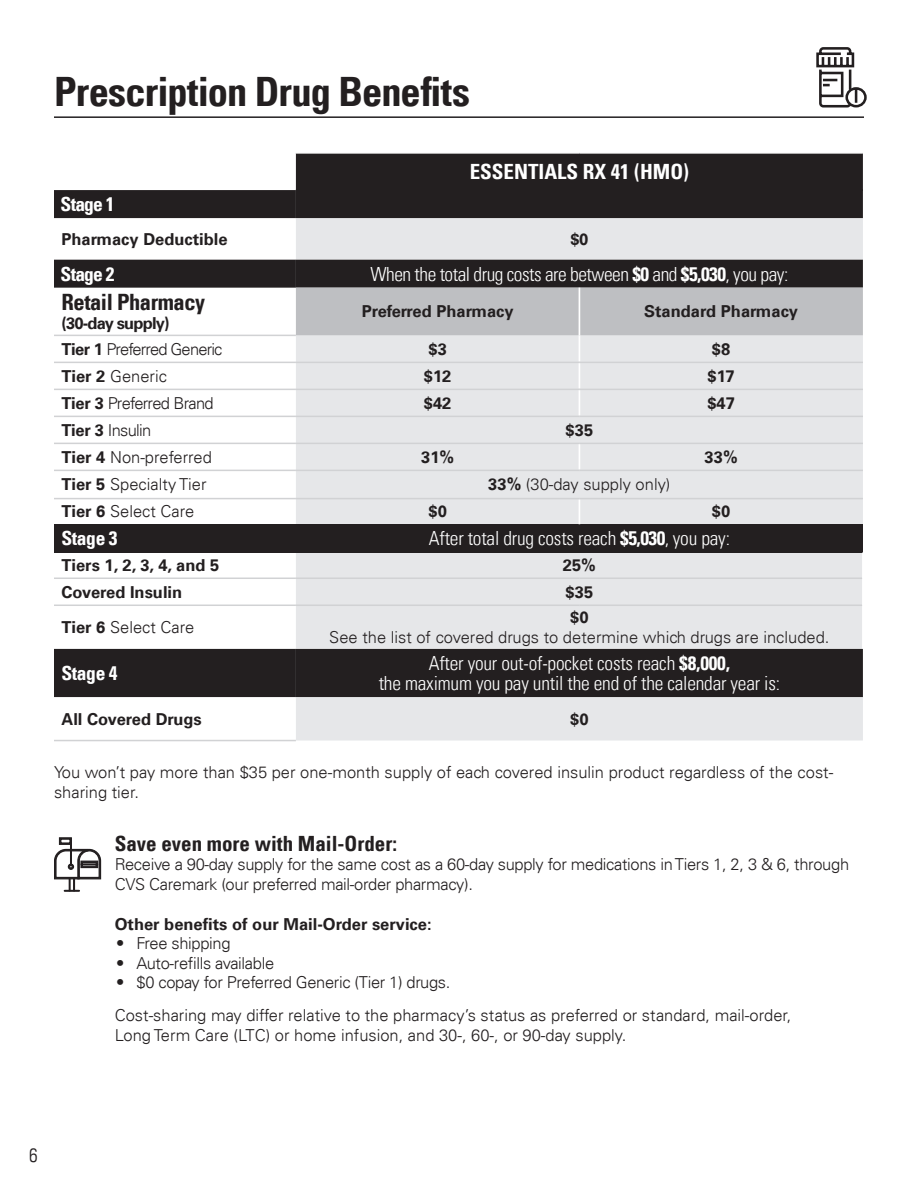
<style>
.page{position:relative;width:918px;height:1188px;background:#fff}
.page>*{position:absolute;margin:0;border:0;box-sizing:border-box;transform-origin:0 0}
.t1{font:700 condensed 40.5px "Univers LT";letter-spacing:-.02em;color:#231f20}
.t2{font:700 condensed 22.5px "Univers LT";letter-spacing:-.02em;color:#231f20}
.t3{font:700 condensed 21px "Univers LT";color:#231f20}
.Plan_Name_Cell_Text{font:700 condensed 21px "Univers LT";color:#fff}
.Heading_2{font:300 condensed 19.5px/19.5px "Univers LT";letter-spacing:-.01em;color:#fff;text-align:center}
.Heading_2-2{font:700 condensed 19.5px "Univers LT";letter-spacing:-.03em;color:#fff}
.t4{font:300 condensed 19.5px "Univers LT";color:#231f20}
.Body_Copy{font:300 16.5px/19.5px "Univers LT";color:#231f20}
.Normal_Bold{font:700 16.5px "Univers LT";color:#231f20}
.Body_Copy-2{font:300 16.5px/19.5px "Univers LT";letter-spacing:-.02em;color:#231f20}
.Body___Bulleted_List{font:300 16.5px "Univers LT";letter-spacing:-.02em;color:#231f20}
.Body_Copy-3{font:300 16.5px "Univers LT";letter-spacing:-.04em;color:#231f20}
.Body_Copy-4{font:300 16.5px "Univers LT";letter-spacing:-.05em;color:#231f20}
.Normal_Bold-2{font:700 16.5px "Univers LT";letter-spacing:-.05em;color:#231f20}
.Body_Copy-5{font:700 16.5px "Univers LT";color:#231f20}
.s1{font-weight:700}
</style>
<div class="page">
<hr style="left:54px;top:116px;width:810px;height:2px;background:#231f20">
<div style="left:296px;top:154px;width:567px;height:64px;background:#231f20"></div>
<div style="left:54px;top:190px;width:242px;height:28px;background:#231f20"></div>
<svg style="left:54px;top:218px;width:242px;height:522px"></svg>
<svg style="left:296px;top:218px;width:567px;height:523px;background:#bcbcbd"></svg>
<div style="left:54px;top:288px;width:242px;height:47px;background:#fff"></div>
<div style="left:54px;top:524px;width:242px;height:28px;background:#231f20"></div>
<div style="left:296px;top:524px;width:567px;height:28px;background:#231f20"></div>
<hr style="left:296px;top:578px;width:283px;height:1px;background:#d1d2d4">
<hr style="left:579px;top:578px;width:283px;height:1px;background:#d1d2d4">
<hr style="left:296px;top:605px;width:283px;height:1px;background:#d1d2d4">
<hr style="left:579px;top:605px;width:283px;height:1px;background:#d1d2d4">
<svg style="left:296px;top:288px;width:567px;height:128px;background:#d6d7da"></svg>
<svg style="left:579px;top:444px;width:1px;height:26px"></svg>
<svg style="left:579px;top:499px;width:1px;height:25px"></svg>
<hr style="left:54px;top:578px;width:242px;height:1px;background:#d1d2d4">
<hr style="left:54px;top:605px;width:242px;height:1px;background:#d1d2d4">
<hr style="left:862px;top:552px;width:2px;height:26px;background:#fff">
<hr style="left:862px;top:578px;width:2px;height:27px;background:#fff">
<hr style="left:862px;top:605px;width:2px;height:44px;background:#fff">
<hr style="left:54px;top:335px;width:242px;height:1px;background:#d1d2d4">
<hr style="left:54px;top:362px;width:242px;height:1px;background:#d1d2d4">
<hr style="left:54px;top:389px;width:242px;height:1px;background:#d1d2d4">
<hr style="left:54px;top:416px;width:242px;height:1px;background:#d1d2d4">
<hr style="left:54px;top:443px;width:242px;height:1px;background:#d1d2d4">
<hr style="left:54px;top:470px;width:242px;height:1px;background:#d1d2d4">
<hr style="left:54px;top:498px;width:242px;height:1px;background:#d1d2d4">
<hr style="left:54px;top:740px;width:242px;height:1px;background:#d1d2d4">
<hr style="left:296px;top:362px;width:283px;height:1px;background:#d1d2d4">
<hr style="left:579px;top:362px;width:284px;height:1px;background:#d1d2d4">
<hr style="left:296px;top:389px;width:283px;height:1px;background:#d1d2d4">
<hr style="left:579px;top:389px;width:284px;height:1px;background:#d1d2d4">
<hr style="left:296px;top:416px;width:283px;height:1px;background:#d1d2d4">
<hr style="left:579px;top:416px;width:284px;height:1px;background:#d1d2d4">
<hr style="left:296px;top:443px;width:283px;height:1px;background:#d1d2d4">
<hr style="left:579px;top:443px;width:284px;height:1px;background:#d1d2d4">
<hr style="left:296px;top:470px;width:283px;height:1px;background:#d1d2d4">
<hr style="left:579px;top:470px;width:284px;height:1px;background:#d1d2d4">
<hr style="left:296px;top:498px;width:283px;height:1px;background:#d1d2d4">
<hr style="left:579px;top:498px;width:284px;height:1px;background:#d1d2d4">
<hr style="left:296px;top:189px;width:283px;height:2px;background:#231f20">
<hr style="left:579px;top:189px;width:284px;height:2px;background:#231f20">
<svg style="left:816px;top:47px;width:51px;height:61px"></svg>
<svg style="left:54px;top:837px;width:48px;height:55px"></svg>
<h2 class="t1" style="left:54px;top:66px;width:418px">Prescription Drug Benefits</h2>
<p class="Plan_Name_Cell_Text" style="left:470px;top:159px;width:221px">ESSENTIALS RX 41 (HMO)</p>
<p class="Heading_2-2" style="left:61px;top:192px;width:55px">Stage 1</p>
<p class="Normal_Bold" style="left:61px;top:229px;width:168px">Pharmacy Deductible</p>
<p class="Normal_Bold" style="left:570px;top:229px;width:19px">$0</p>
<p class="Heading_2-2" style="left:61px;top:262px;width:55px">Stage 2</p>
<p class="Heading_2" style="left:370px;top:264px;width:419px">When the total drug costs are between <span class="s1">$0</span> and <span class="s1">$5,030</span>, you pay:</p>
<p class="t2" style="left:61px;top:288px;width:145px">Retail Pharmacy</p>
<p class="Normal_Bold-2" style="left:61px;top:314px;width:110px">(30-day supply)</p>
<p class="Normal_Bold" style="left:362px;top:302px;width:153px">Preferred Pharmacy</p>
<p class="Normal_Bold" style="left:644px;top:302px;width:155px">Standard Pharmacy</p>
<p class="Body_Copy-4" style="left:61px;top:339px;width:162px"><span class="s1">Tier 1</span> Preferred Generic</p>
<p class="Normal_Bold" style="left:428px;top:339px;width:20px">$3</p>
<p class="Normal_Bold" style="left:712px;top:339px;width:20px">$8</p>
<p class="Body_Copy" style="left:61px;top:366px;width:107px"><span class="s1">Tier 2</span> Generic</p>
<p class="Normal_Bold" style="left:424px;top:366px;width:29px">$12</p>
<p class="Normal_Bold" style="left:708px;top:366px;width:29px">$17</p>
<p class="Body_Copy-3" style="left:61px;top:393px;width:154px"><span class="s1">Tier 3</span> Preferred Brand</p>
<p class="Normal_Bold" style="left:424px;top:393px;width:29px">$42</p>
<p class="Normal_Bold" style="left:707px;top:393px;width:29px">$47</p>
<p class="Body_Copy-3" style="left:61px;top:420px;width:92px"><span class="s1">Tier 3</span> Insulin</p>
<p class="Normal_Bold" style="left:566px;top:420px;width:29px">$35</p>
<p class="Body_Copy" style="left:61px;top:447px;width:152px"><span class="s1">Tier 4</span> Non-preferred</p>
<p class="Normal_Bold" style="left:421px;top:447px;width:35px">31%</p>
<p class="Normal_Bold" style="left:705px;top:447px;width:35px">33%</p>
<p class="Body_Copy" style="left:61px;top:475px;width:147px"><span class="s1">Tier 5</span> Specialty Tier</p>
<p class="Body_Copy" style="left:488px;top:475px;width:184px"><span class="s1">33%</span> (30-day supply only)</p>
<p class="Body_Copy" style="left:61px;top:502px;width:134px"><span class="s1">Tier 6</span> Select Care</p>
<p class="Normal_Bold" style="left:428px;top:502px;width:20px">$0</p>
<p class="Normal_Bold" style="left:712px;top:502px;width:20px">$0</p>
<p class="Heading_2-2" style="left:61px;top:527px;width:58px">Stage 3</p>
<p class="Heading_2" style="left:429px;top:529px;width:303px">After total drug costs reach <span class="s1">$5,030</span>, you pay:</p>
<p class="Normal_Bold" style="left:61px;top:556px;width:159px">Tiers 1, 2, 3, 4, and 5</p>
<p class="Normal_Bold" style="left:563px;top:556px;width:35px">25%</p>
<p class="Normal_Bold" style="left:61px;top:582px;width:122px">Covered Insulin</p>
<p class="Normal_Bold" style="left:566px;top:582px;width:29px">$35</p>
<p class="Body_Copy" style="left:61px;top:617px;width:134px"><span class="s1">Tier 6</span> Select Care</p>
<p class="Body_Copy" style="left:329px;top:608px;width:502px;text-align:center"><span class="s1">$0<br></span>See the list of covered drugs to determine which drugs are included.</p>
<p class="Heading_2-2" style="left:61px;top:661px;width:58px">Stage 4</p>
<p class="Heading_2" style="left:379px;top:654px;width:403px">After your out-of-pocket costs reach <span class="s1">$8,000,<br></span>the maximum you pay until the end of the calendar year is:</p>
<p class="Normal_Bold" style="left:61px;top:709px;width:142px">All Covered Drugs</p>
<p class="Body_Copy-5" style="left:570px;top:709px;width:20px">$0</p>
<p class="Body_Copy" style="left:54px;top:762px;width:781px">You won’t pay more than $35 per one-month supply of each covered insulin product regardless of the cost&shy;sharing tier.</p>
<p class="t3" style="left:115px;top:830px;width:284px">Save even more with Mail-Order:</p>
<p class="Body_Copy-2" style="left:115px;top:855px;width:736px">Receive a 90-day supply for the same cost as a 60-day supply for medications in Tiers 1, 2, 3 &amp; 6, through<br>CVS Caremark (our preferred mail-order pharmacy).</p>
<p class="Normal_Bold" style="left:115px;top:914px;width:318px">Other benefits of our Mail-Order service:</p>
<p class="Body___Bulleted_List" style="left:116px;top:933px;width:116px">• Free shipping</p>
<p class="Body___Bulleted_List" style="left:116px;top:953px;width:160px">• Auto-refills available</p>
<p class="Body___Bulleted_List" style="left:116px;top:972px;width:336px">• $0 copay for Preferred Generic (Tier 1) drugs.</p>
<p class="Body_Copy" style="left:115px;top:1005px;width:678px">Cost-sharing may differ relative to the pharmacy’s status as preferred or standard, mail-order,<br>Long Term Care (LTC) or home infusion, and 30-, 60-, or 90-day supply.</p>
<p class="t4" style="left:29px;top:1143px;width:10px">6</p>
</div>
